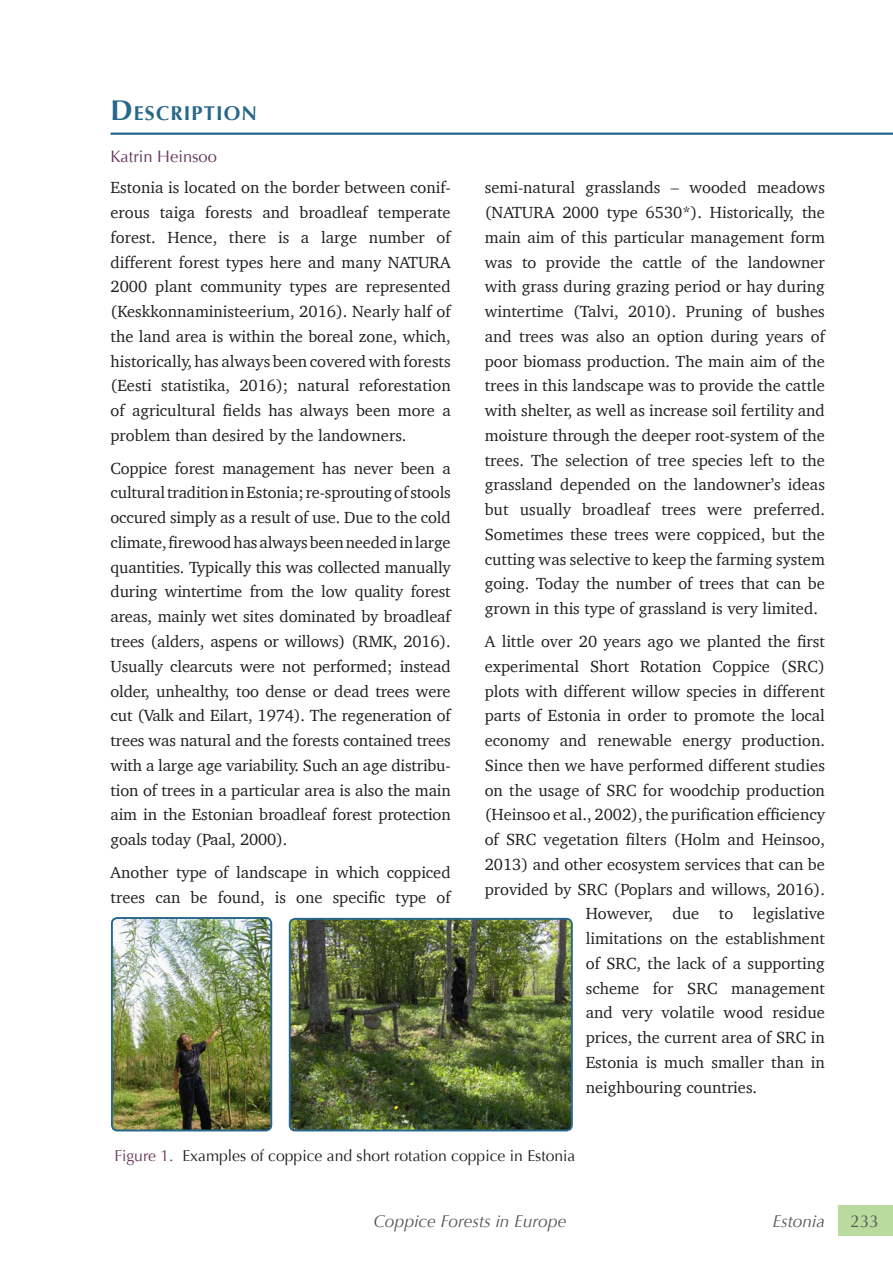
<style>
.page{position:relative;width:893px;height:1263px;background:#fff}
.page>*{position:absolute;margin:0;border:0;box-sizing:border-box;transform-origin:0 0}
.t1{font:700 19.95px "Optima";letter-spacing:.055em;color:#26678b}
.t2{font:italic 17.25px "Optima";color:#55585b}
.t3{font:17.25px "Optima";color:#55585b}
.t4{font:16.5px/24.8px "Charter";color:#231f20;text-align:justify}
.t5{font:16.5px "Optima";color:#69385d}
.t6{font:15.75px "Optima";color:#231f20}
.s1{font-size:28.5px}
.s2{color:#69385d}
</style>
<div class="page">
<img style="left:112px;top:918px;width:159px;height:212px">
<div style="left:111px;top:917px;width:161px;height:214px;border:2px solid #26678b;border-radius:5px"></div>
<img style="left:290px;top:919px;width:282px;height:211px">
<div style="left:289px;top:918px;width:284px;height:213px;border:2px solid #26678b;border-radius:5px"></div>
<hr style="left:111px;top:133px;width:782px;height:2px;background:#26678b">
<div style="left:839px;top:1205px;width:54px;height:31px;background:#b9db9d"></div>
<p class="t1" style="left:111px;top:101px;width:148px"><span class="s1">D</span> ESCRIPTION</p>
<p class="t5" style="left:111px;top:147px;width:108px">Katrin Heinsoo</p>
<p class="t4" style="left:111px;top:175px;width:342px">Estonia is located on the border between conif&shy;erous taiga forests and broadleaf temperate forest. Hence, there is a large number of different forest types here and many NATURA 2000 plant community types are represented (Keskkonnaministeerium, 2016). Nearly half of the land area is within the boreal zone, which, historically, has always been covered with forests (Eesti statistika, 2016); natural reforestation of agricultural fields has always been more a problem than desired by the landowners.</p>
<p class="t4" style="left:111px;top:455px;width:342px">Coppice forest management has never been a cultural tradition in Estonia; re-sprouting of stools occured simply as a result of use. Due to the cold climate, firewood has always been needed in large quantities. Typically this was collected manually during wintertime from the low quality forest areas, mainly wet sites dominated by broadleaf trees (alders, aspens or willows) (RMK, 2016).<br>Usually clearcuts were not performed; instead older, unhealthy, too dense or dead trees were cut (Valk and Eilart, 1974). The regeneration of trees was natural and the forests contained trees with a large age variability. Such an age distribu&shy;tion of trees in a particular area is also the main aim in the Estonian broadleaf forest protection goals today (Paal, 2000).</p>
<p class="t4" style="left:111px;top:860px;width:342px">Another type of landscape in which coppiced trees can be found, is one specific type of</p>
<p class="t4" style="left:485px;top:175px;width:342px">semi-natural grasslands – wooded meadows (NATURA 2000 type 6530*). Historically, the main aim of this particular management form was to provide the cattle of the landowner with grass during grazing period or hay during wintertime (Talvi, 2010). Pruning of bushes and trees was also an option during years of poor biomass production. The main aim of the trees in this landscape was to provide the cattle with shelter, as well as increase soil fertility and moisture through the deeper root-system of the trees. The selection of tree species left to the grassland depended on the landowner’s ideas but usually broadleaf trees were preferred.<br>Sometimes these trees were coppiced, but the cutting was selective to keep the farming system going. Today the number of trees that can be grown in this type of grassland is very limited.</p>
<p class="t4" style="left:485px;top:629px;width:342px">A little over 20 years ago we planted the first</p>
<p class="t4" style="left:485px;top:653px;width:342px">experimental Short Rotation Coppice (SRC)</p>
<p class="t4" style="left:485px;top:678px;width:342px">plots with different willow species in different</p>
<p class="t4" style="left:485px;top:703px;width:342px">parts of Estonia in order to promote the local</p>
<p class="t4" style="left:485px;top:728px;width:342px">economy and renewable energy production.</p>
<p class="t4" style="left:485px;top:752px;width:342px">Since then we have performed different studies</p>
<p class="t4" style="left:485px;top:777px;width:342px">on the usage of SRC for woodchip production</p>
<p class="t4" style="left:485px;top:802px;width:342px">(Heinsoo et al., 2002), the purification efficiency</p>
<p class="t4" style="left:485px;top:827px;width:342px">of SRC vegetation filters (Holm and Heinsoo,</p>
<p class="t4" style="left:485px;top:851px;width:342px">2013) and other ecosystem services that can be</p>
<p class="t4" style="left:485px;top:876px;width:342px">provided by SRC (Poplars and willows, 2016).</p>
<p class="t4" style="left:586px;top:901px;width:241px">However, due to legislative</p>
<p class="t4" style="left:586px;top:926px;width:241px">limitations on the establishment</p>
<p class="t4" style="left:586px;top:950px;width:241px">of SRC, the lack of a supporting</p>
<p class="t4" style="left:586px;top:975px;width:241px">scheme for SRC management</p>
<p class="t4" style="left:586px;top:1000px;width:241px">and very volatile wood residue</p>
<p class="t4" style="left:586px;top:1025px;width:241px">prices, the current area of SRC in</p>
<p class="t4" style="left:586px;top:1049px;width:241px">Estonia is much smaller than in</p>
<p class="t4" style="left:586px;top:1074px;width:173px">neighbouring countries.</p>
<p class="t6" style="left:114px;top:1146px;width:463px"><span class="s2">Figure 1.</span> Examples of coppice and short rotation coppice in Estonia</p>
<p class="t2" style="left:373px;top:1211px;width:194px">Coppice Forests in Europe</p>
<p class="t2" style="left:772px;top:1211px;width:54px">Estonia</p>
<p class="t3" style="left:850px;top:1211px;width:30px">233</p>
</div>
